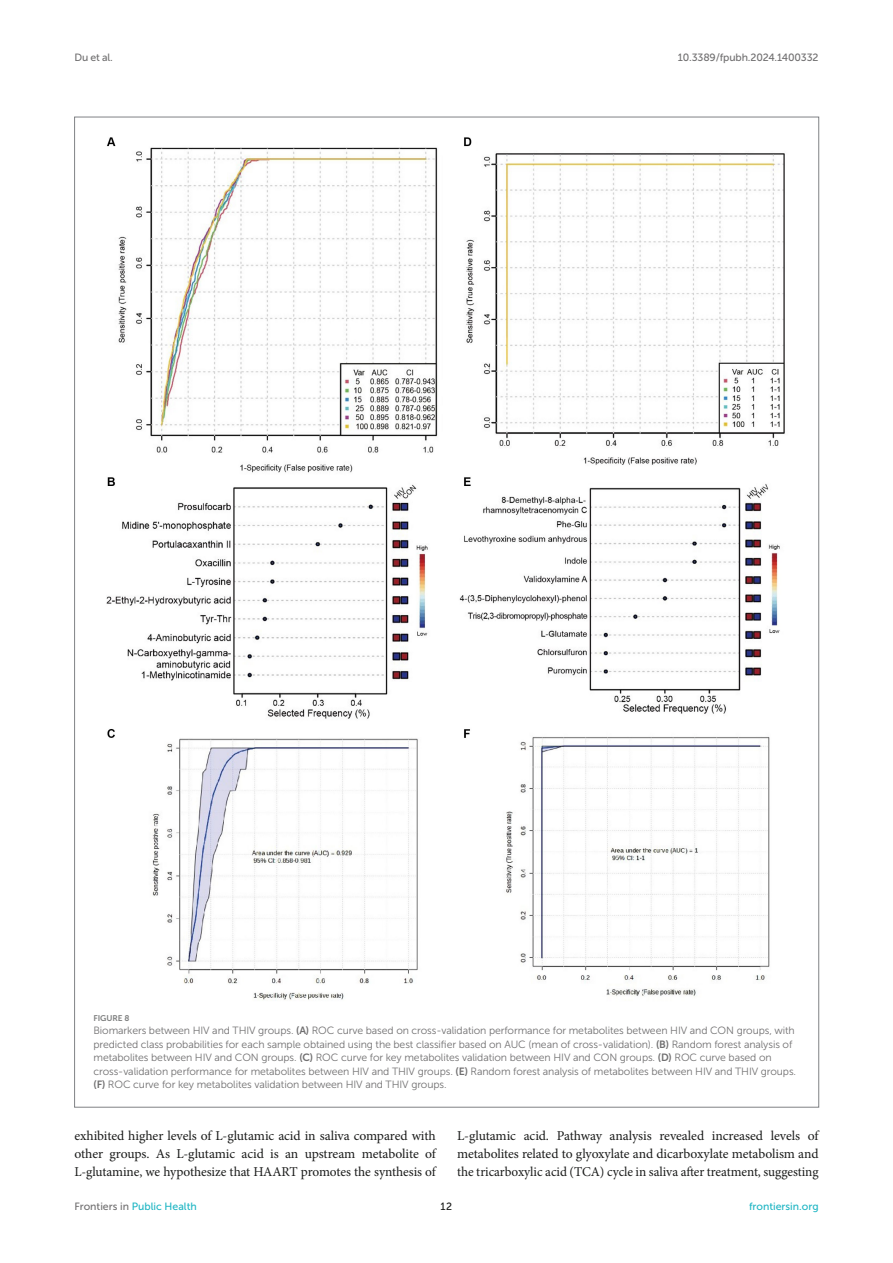
<style>
.page{position:relative;width:893px;height:1263px;background:#fff}
.page>*{position:absolute;margin:0;border:0;box-sizing:border-box;transform-origin:0 0}
.TEXT{font:13.5px/18px "Minion Pro";letter-spacing:-.005em;color:#1b1c1b;text-align:justify}
.FIG_LEG{font:10.5px/13.5px "Museo Sans 300";letter-spacing:-.01em;color:#706f70}
.t1{font:10.5px "Museo Sans 500";color:#1db5c3}
.t2{font:10.5px "Museo Sans 500";letter-spacing:-.015em;color:#706f70}
.t3{font:10.5px "Museo Sans 500";color:#1b1c1b}
.FIG_HD{font:8.25px "Museo Sans 700";letter-spacing:-.01em;color:#7e7f7f}
.s1{font-family:"Museo Sans 700"}
.s2{color:#706f70}
</style>
<div class="page">
<img style="left:106px;top:137px;width:679px;height:863px">
<p class="t2" style="left:74px;top:51px;width:40px">Du et al.</p>
<p class="t2" style="left:678px;top:51px;width:142px">10.3389/fpubh.2024.1400332</p>
<p class="FIG_HD" style="left:94px;top:1013px;width:37px">FIGURE 8</p>
<p class="FIG_LEG" style="left:94px;top:1024px;width:704px">Biomarkers between HIV and THIV groups. <span class="s1">(A)</span> ROC curve based on cross-validation performance for metabolites between HIV and CON groups, with predicted class probabilities for each sample obtained using the best classifier based on AUC (mean of cross-validation). <span class="s1">(B)</span> Random forest analysis of metabolites between HIV and CON groups. <span class="s1">(C)</span> ROC curve for key metabolites validation between HIV and CON groups. <span class="s1">(D)</span> ROC curve based on cross-validation performance for metabolites between HIV and THIV groups. <span class="s1">(E)</span> Random forest analysis of metabolites between HIV and THIV groups. <span class="s1">(F)</span> ROC curve for key metabolites validation between HIV and THIV groups.</p>
<p class="TEXT" style="left:74px;top:1127px;width:363px">exhibited higher levels of L-glutamic acid in saliva compared with other groups. As L-glutamic acid is an upstream metabolite of L-glutamine, we hypothesize that HAART promotes the synthesis of</p>
<p class="TEXT" style="left:457px;top:1127px;width:363px">L-glutamic acid. Pathway analysis revealed increased levels of metabolites related to glyoxylate and dicarboxylate metabolism and the tricarboxylic acid (TCA) cycle in saliva after treatment, suggesting</p>
<p class="t1" style="left:74px;top:1200px;width:124px"><span class="s2">Frontiers in</span> Public Health</p>
<p class="t3" style="left:441px;top:1200px;width:13px">12</p>
<p class="t1" style="left:749px;top:1200px;width:71px">frontiersin.org</p>
</div>
